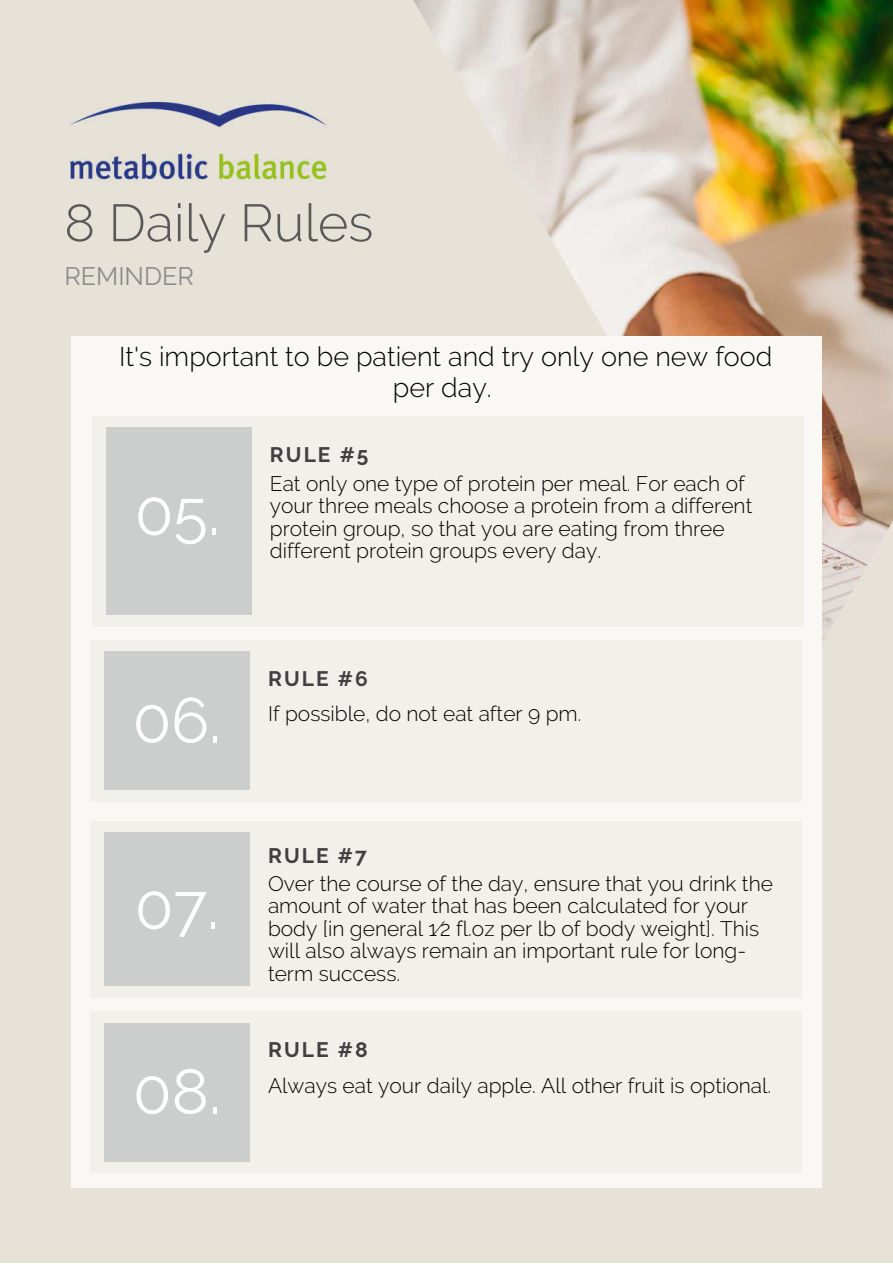
<style>
.page{position:relative;width:893px;height:1264px;background:#fff}
.page>*{position:absolute;margin:0;border:0;box-sizing:border-box;transform-origin:0 0}
.t1{font:63px "Raleway";color:#fff}
.t2{font:300 52.2px "Raleway";color:#595858}
.t3{font:300 27px/31.5px "Raleway";color:#000;text-align:center}
.t4{font:25.2px "Raleway";color:#8b8b8b}
.t5{font:300 21px/22.5px "Raleway";color:#000}
.t6{font:700 20.85px "Raleway";letter-spacing:.1em;color:#404040}
</style>
<div class="page">
<div style="left:0;top:0;width:892px;height:1262px;background:#e6e2d7"></div>
<img style="left:413px;top:0;width:479px;height:675px">
<div style="left:72px;top:336px;width:749px;height:851px;background:#f9f8f5"></div>
<div style="left:90px;top:640px;width:711px;height:162px;background:#f2f0eb"></div>
<div style="left:104px;top:651px;width:145px;height:139px;background:#cccecd"></div>
<div style="left:92px;top:416px;width:711px;height:210px;background:#f2f0eb"></div>
<div style="left:106px;top:427px;width:145px;height:188px;background:#cccecd"></div>
<div style="left:90px;top:821px;width:711px;height:176px;background:#f2f0eb"></div>
<div style="left:104px;top:832px;width:145px;height:154px;background:#cccecd"></div>
<div style="left:90px;top:1011px;width:711px;height:162px;background:#f2f0eb"></div>
<div style="left:104px;top:1022px;width:145px;height:139px;background:#cccecd"></div>
<img style="left:69px;top:101px;width:258px;height:81px">
<h2 class="t2" style="left:64px;top:192px;width:310px">8 Daily Rules</h2>
<p class="t4" style="left:64px;top:261px;width:131px">REMINDER</p>
<p class="t3" style="left:119px;top:340px;width:654px">It's important to be patient and try only one new food per day.</p>
<h1 class="t1" style="left:135px;top:475px;width:86px">05.</h1>
<h1 class="t1" style="left:133px;top:683px;width:90px">06.</h1>
<h1 class="t1" style="left:135px;top:869px;width:86px">07.</h1>
<h1 class="t1" style="left:133px;top:1054px;width:89px">08.</h1>
<p class="t6" style="left:270px;top:442px;width:100px">RULE #5</p>
<p class="t5" style="left:270px;top:472px;width:484px">Eat only one type of protein per meal. For each of your three meals choose a protein from a different protein group, so that you are eating from three different protein groups every day.</p>
<p class="t6" style="left:268px;top:666px;width:101px">RULE #6</p>
<p class="t5" style="left:268px;top:702px;width:315px">If possible, do not eat after 9 pm.</p>
<p class="t6" style="left:268px;top:843px;width:100px">RULE #7</p>
<p class="t5" style="left:268px;top:872px;width:506px">Over the course of the day, ensure that you drink the amount of water that has been calculated for your body [in general 1⁄2 fl.oz per lb of body weight]. This will also always remain an important rule for long&shy;term success.</p>
<p class="t6" style="left:268px;top:1037px;width:101px">RULE #8</p>
<p class="t5" style="left:268px;top:1073px;width:505px">Always eat your daily apple. All other fruit is optional.</p>
</div>
